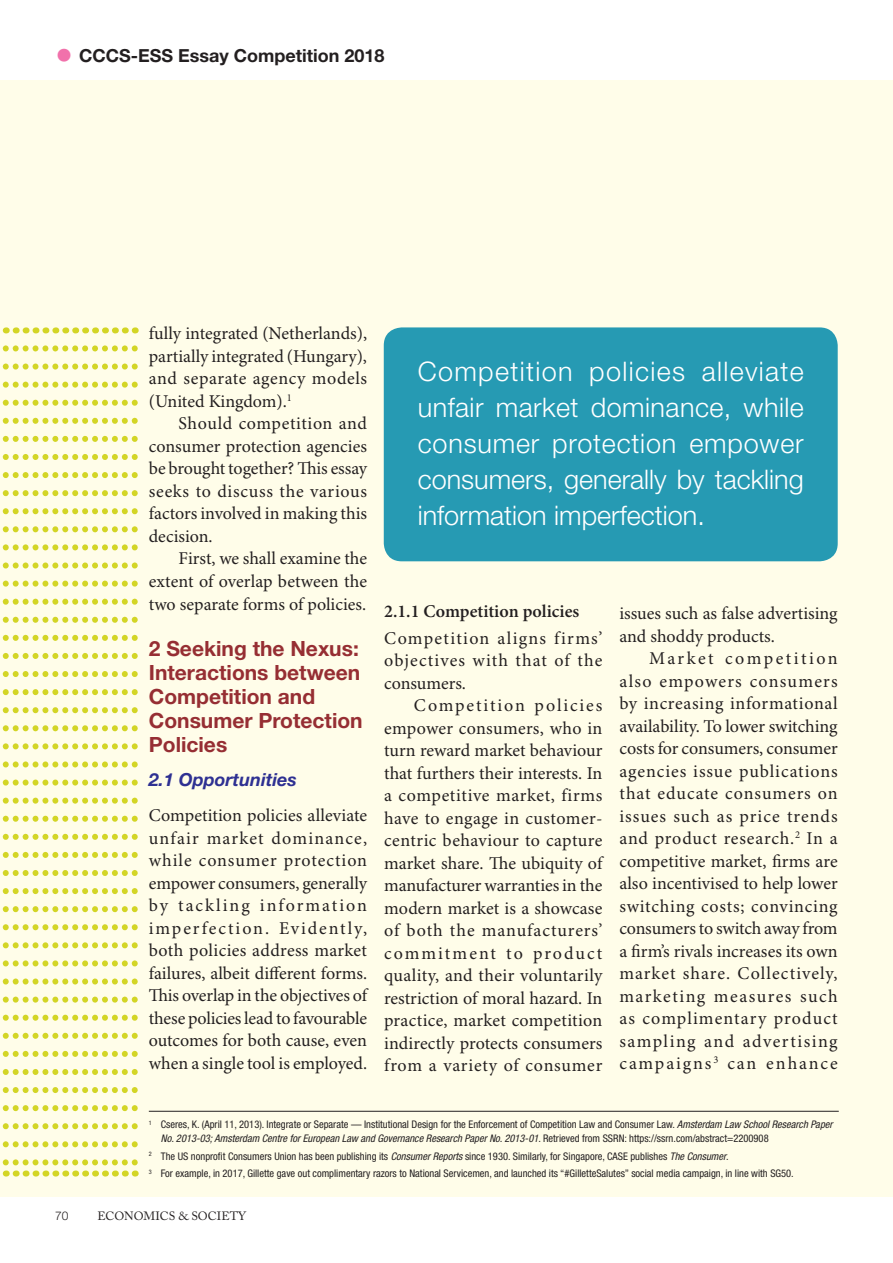
<style>
.page{position:relative;width:893px;height:1263px;background:#fff}
.page>*{position:absolute;margin:0;border:0;box-sizing:border-box;transform-origin:0 0}
.t1{font:300 27px/36px "Helvetica Neue LT Std";color:#fff;text-align:justify}
.t2{font:700 21px/24px "Helvetica Neue LT Std";color:#962e33}
.t3{font:18px/22.5px "Minion Pro";letter-spacing:.005em;color:#231f20;text-align:justify}
.t4{font:700 18px "Helvetica Neue LT Std";color:#231f20}
.t5{font:600 18px "Minion Pro";color:#231f20}
.t6{font:italic 700 18px "Helvetica Neue LT Std";color:#2e3092}
.t7{font:12px "Adobe Caslon Pro";color:#231f20}
.t8{font:300 12px "Helvetica Neue LT Std";color:#231f20}
.t9{font:condensed 10.5px/13.5px "Helvetica Neue LT Std";color:#231f20}
.s1{font-size:36px;color:#f171ab}
.s2{font-style:italic}
</style>
<div class="page">
<div style="left:0;top:81px;width:893px;height:1116px;background:#fffde9"></div>
<hr style="left:149px;top:1111px;width:690px;height:1px;background:#231f20">
<div style="left:384px;top:327px;width:454px;height:234px;background:#269ab3;border-radius:18px"></div>
<svg style="left:3px;top:348px;width:135px;height:816px"></svg>
<p class="t4" style="left:55px;top:45px;width:331px"><span class="s1">•</span> CCCS-ESS Essay Competition 2018</p>
<p class="t3" style="left:149px;top:323px;width:220px">fully integrated (Netherlands), partially integrated (Hungary), and separate agency models (United Kingdom).<sup>1</sup></p>
<p class="t3" style="left:149px;top:413px;width:220px;text-indent:30px">Should competition and consumer protection agencies be brought together? This essay seeks to discuss the various factors involved in making this decision.</p>
<p class="t3" style="left:149px;top:548px;width:220px;text-indent:30px">First, we shall examine the extent of overlap between the two separate forms of policies.</p>
<p class="t2" style="left:149px;top:636px;width:215px">2 Seeking the Nexus:<br>Interactions between<br>Competition and<br>Consumer Protection<br>Policies</p>
<p class="t6" style="left:149px;top:768px;width:150px">2.1 Opportunities</p>
<p class="t3" style="left:149px;top:805px;width:220px">Competition policies alleviate unfair market dominance, while consumer protection empower consumers, generally by tackling information imperfection. Evidently, both policies address market failures, albeit different forms.<br>This overlap in the objectives of these policies lead to favourable outcomes for both cause, even when a single tool is employed.</p>
<h1 class="t1" style="left:418px;top:353px;width:388px">Competition policies alleviate unfair market dominance, while consumer protection empower consumers, generally by tackling information imperfection.</h1>
<p class="t5" style="left:384px;top:600px;width:197px">2.1.1 Competition policies</p>
<p class="t3" style="left:384px;top:627px;width:220px">Competition aligns firms’ objectives with that of the consumers.</p>
<p class="t3" style="left:384px;top:695px;width:220px;text-indent:30px">Competition policies empower consumers, who in turn reward market behaviour that furthers their interests. In a competitive market, firms have to engage in customer&shy;centric behaviour to capture market share. The ubiquity of manufacturer warranties in the modern market is a showcase of both the manufacturers’ commitment to product quality, and their voluntarily restriction of moral hazard. In practice, market competition indirectly protects consumers from a variety of consumer</p>
<p class="t3" style="left:619px;top:603px;width:220px">issues such as false advertising and shoddy products.</p>
<p class="t3" style="left:619px;top:648px;width:220px;text-indent:30px">Market competition also empowers consumers by increasing informational availability. To lower switching costs for consumers, consumer agencies issue publications that educate consumers on issues such as price trends and product research.<sup>2</sup> In a competitive market, firms are also incentivised to help lower switching costs; convincing consumers to switch away from a firm’s rivals increases its own market share. Collectively, marketing measures such as complimentary product sampling and advertising campaigns<sup>3</sup> can enhance</p>
<p class="t9" style="left:161px;top:1118px;width:673px;text-indent:-12px"><sup>1</sup> Cseres, K. (April 11, 2013). Integrate or Separate — Institutional Design for the Enforcement of Competition Law and Consumer Law. <span class="s2">Amsterdam Law School Research Paper<br>No. 2013-03; Amsterdam Centre for European Law and Governance Research Paper No. 2013-01</span>. Retrieved from SSRN: https://ssrn.com/abstract=2200908</p>
<p class="t9" style="left:149px;top:1147px;width:646px;line-height:17.7px"><sup>2</sup> The US nonprofit Consumers Union has been publishing its <span class="s2">Consumer Reports</span> since 1930. Similarly, for Singapore, CASE publishes <span class="s2">The Consumer</span>.<br><sup>3</sup> For example, in 2017, Gillette gave out complimentary razors to National Servicemen, and launched its “#GilletteSalutes” social media campaign, in line with SG50.</p>
<p class="t8" style="left:55px;top:1208px;width:15px">70</p>
<p class="t7" style="left:97px;top:1209px;width:150px">ECONOMICS &amp; SOCIETY</p>
</div>
